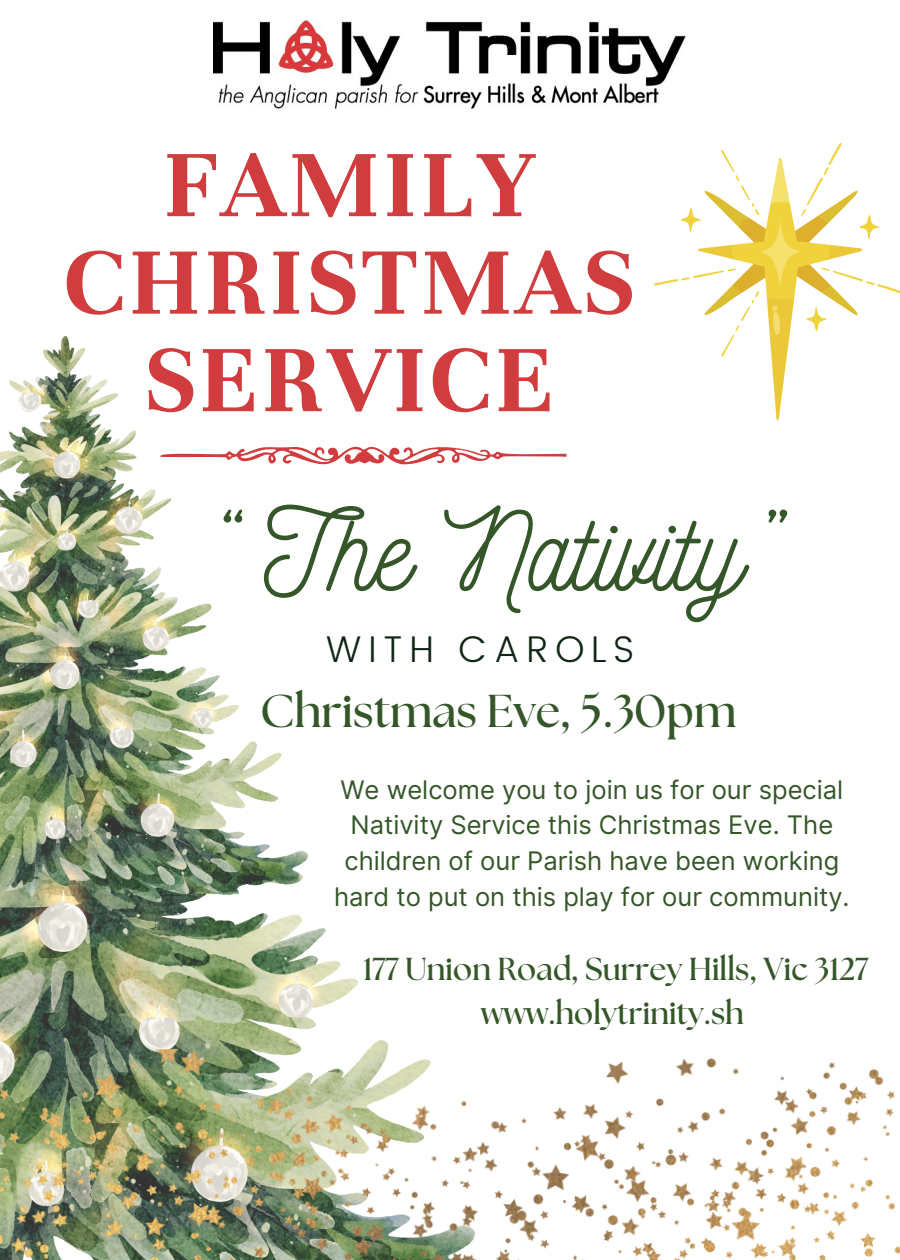
<style>
.page{position:relative;width:900px;height:1260px;background:#fff}
.page>*{position:absolute;margin:0;border:0;box-sizing:border-box;transform-origin:0 0}
.t1{font:110.25px "Nickainley";color:#355629}
.t2{font:700 104px/97.5px "Unna";letter-spacing:.03em;color:#d13c3e;text-align:center}
.t3{font:700 46px "The Seasons";color:#355629}
.t4{font:300 37.25px "Poppins";letter-spacing:.18em;color:#102615}
.t5{font:700 31.75px/43px "The Seasons";color:#355629;text-align:center}
.t6{font:25.5px/35.5px "Inter";color:#355629;text-align:center}
</style>
<div class="page">
<svg style="left:474px;top:449px;width:93px;height:12px"></svg>
<img style="left:0;top:337px;width:474px;height:696px">
<img style="left:655px;top:144px;width:245px;height:275px">
<img style="left:213px;top:20px;width:473px;height:88px">
<img style="left:0;top:1033px;width:900px;height:227px">
<p class="t2" style="left:64px;top:135px;width:572px">FAMILY<br>CHRISTMAS<br>SERVICE</p>
<p class="t1" style="left:203px;top:481px;width:571px">“ The Nativity”</p>
<h3 class="t4" style="left:326px;top:627px;width:310px">WITH CAROLS</h3>
<h2 class="t3" style="left:260px;top:690px;width:477px">Christmas Eve, 5.30pm</h2>
<p class="t6" style="left:334px;top:772px;width:517px">We welcome you to join us for our special Nativity Service this Christmas Eve. The children of our Parish have been working hard to put on this play for our community.</p>
<h3 class="t5" style="left:363px;top:949px;width:507px">177 Union Road, Surrey Hills, Vic 3127 www.holytrinity.sh</h3>
</div>
